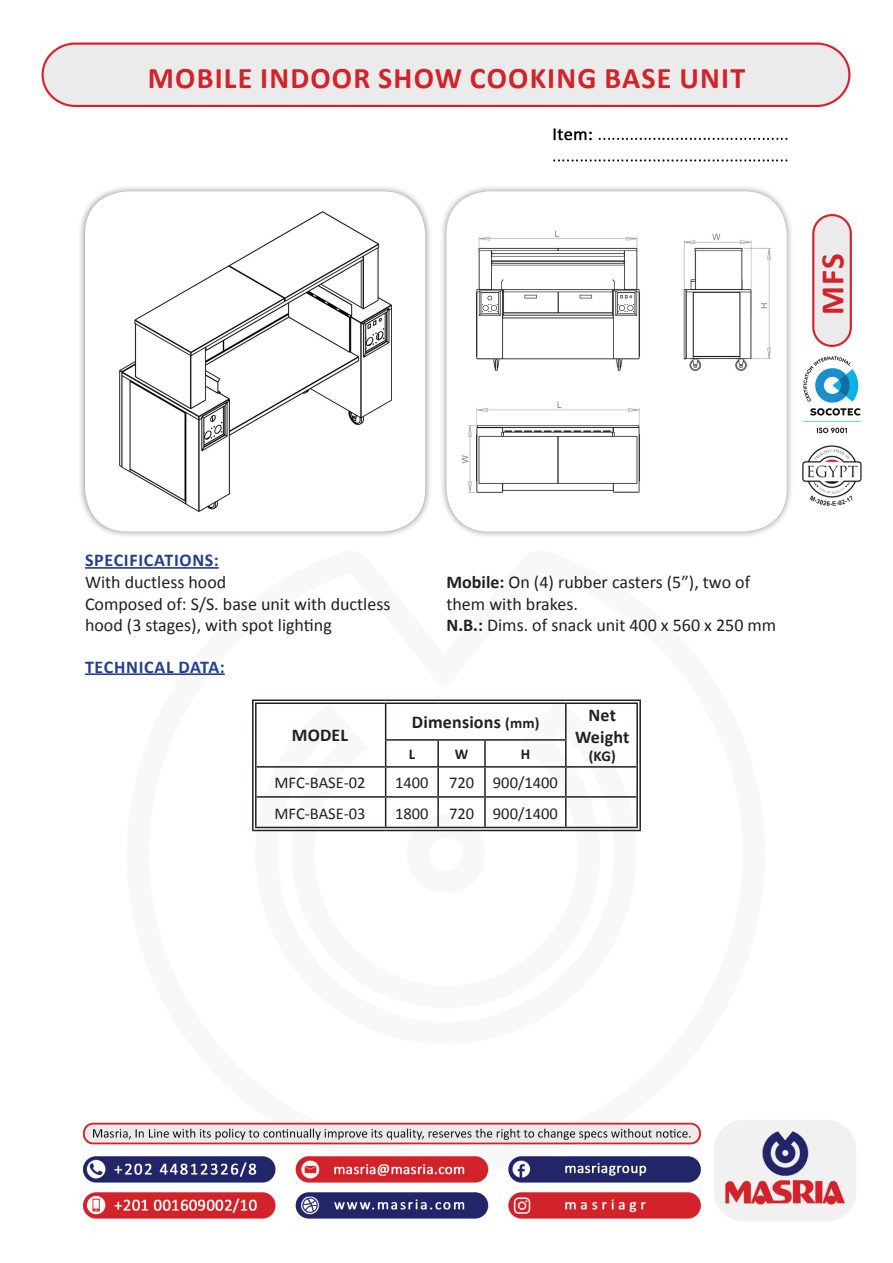
<style>
.page{position:relative;width:893px;height:1263px;background:#fff}
.page>*{position:absolute;margin:0;border:0;box-sizing:border-box;transform-origin:0 0}
.t1{font:700 33px "Calibri";color:#d1232a}
.t2{font:700 30px "Calibri";letter-spacing:.04em;color:#d1232a}
.t3{font:18px/21.6px "Calibri";color:#231f20}
.t4{font:700 18px "Calibri";letter-spacing:.04em;color:#253f8e}
.t5{font:700 18px/21.6px "Calibri";letter-spacing:.01em;color:#231f20;text-align:center}
.t6{font:16.5px "Calibri";color:#231f20}
.t7{font:700 15px "Calibri";color:#231f20}
.s1{font-weight:700}
.s2{font-size:15px}
</style>
<div class="page">
<img style="left:41px;top:42px;width:821px;height:1179px">
<hr style="left:85px;top:567px;width:134px;height:2px;background:#253f8e">
<hr style="left:85px;top:673px;width:140px;height:2px;background:#253f8e">
<div style="left:252px;top:699px;width:134px;height:5px;background:#fff"></div>
<div style="left:252px;top:704px;width:5px;height:36px;background:#fff"></div>
<div style="left:386px;top:699px;width:52px;height:5px;background:#fff"></div>
<div style="left:438px;top:699px;width:47px;height:5px;background:#fff"></div>
<div style="left:485px;top:699px;width:81px;height:5px;background:#fff"></div>
<div style="left:566px;top:699px;width:75px;height:5px;background:#fff"></div>
<div style="left:636px;top:704px;width:5px;height:36px;background:#fff"></div>
<div style="left:252px;top:740px;width:5px;height:27px;background:#fff"></div>
<div style="left:636px;top:740px;width:5px;height:27px;background:#fff"></div>
<div style="left:252px;top:767px;width:5px;height:30px;background:#fff"></div>
<div style="left:636px;top:767px;width:5px;height:30px;background:#fff"></div>
<div style="left:252px;top:797px;width:5px;height:30px;background:#fff"></div>
<div style="left:636px;top:797px;width:5px;height:30px;background:#fff"></div>
<hr style="left:252px;top:827px;width:134px;height:4px;background:#cbcaca">
<hr style="left:386px;top:827px;width:52px;height:4px;background:#c8c7c7">
<hr style="left:438px;top:827px;width:47px;height:4px;background:#c8c8c8">
<hr style="left:485px;top:827px;width:81px;height:4px;background:#c9c8c8">
<hr style="left:566px;top:827px;width:75px;height:4px;background:#cbcaca">
<hr style="left:385px;top:704px;width:1px;height:35px;background:#231f20">
<hr style="left:565px;top:704px;width:2px;height:35px;background:#231f20">
<hr style="left:385px;top:739px;width:53px;height:2px;background:#231f20">
<hr style="left:438px;top:739px;width:47px;height:2px;background:#231f20">
<hr style="left:437px;top:741px;width:2px;height:25px;background:#231f20">
<hr style="left:485px;top:739px;width:82px;height:2px;background:#231f20">
<hr style="left:484px;top:741px;width:2px;height:25px;background:#231f20">
<hr style="left:565px;top:741px;width:2px;height:25px;background:#231f20">
<hr style="left:257px;top:766px;width:129px;height:2px;background:#231f20">
<hr style="left:386px;top:766px;width:52px;height:2px;background:#231f20">
<hr style="left:438px;top:766px;width:47px;height:2px;background:#231f20">
<hr style="left:437px;top:768px;width:2px;height:28px;background:#231f20">
<hr style="left:485px;top:766px;width:81px;height:2px;background:#231f20">
<hr style="left:484px;top:768px;width:2px;height:28px;background:#231f20">
<hr style="left:566px;top:766px;width:70px;height:2px;background:#231f20">
<hr style="left:565px;top:768px;width:2px;height:28px;background:#231f20">
<hr style="left:257px;top:796px;width:129px;height:2px;background:#231f20">
<hr style="left:386px;top:796px;width:52px;height:2px;background:#231f20">
<svg style="left:385px;top:741px;width:1px;height:86px"></svg>
<hr style="left:438px;top:796px;width:47px;height:2px;background:#231f20">
<hr style="left:437px;top:798px;width:2px;height:29px;background:#231f20">
<hr style="left:485px;top:796px;width:81px;height:2px;background:#231f20">
<hr style="left:484px;top:798px;width:2px;height:29px;background:#231f20">
<hr style="left:566px;top:796px;width:70px;height:2px;background:#231f20">
<hr style="left:565px;top:798px;width:2px;height:29px;background:#231f20">
<hr style="left:252px;top:699px;width:134px;height:2px;background:#231f20">
<hr style="left:255px;top:702px;width:131px;height:2px;background:#231f20">
<hr style="left:252px;top:701px;width:2px;height:39px;background:#231f20">
<hr style="left:255px;top:704px;width:2px;height:36px;background:#231f20">
<hr style="left:386px;top:699px;width:52px;height:2px;background:#231f20">
<hr style="left:386px;top:702px;width:52px;height:2px;background:#231f20">
<hr style="left:438px;top:699px;width:47px;height:2px;background:#231f20">
<hr style="left:438px;top:702px;width:47px;height:2px;background:#231f20">
<hr style="left:485px;top:699px;width:81px;height:2px;background:#231f20">
<hr style="left:485px;top:702px;width:81px;height:2px;background:#231f20">
<hr style="left:566px;top:699px;width:75px;height:2px;background:#231f20">
<hr style="left:566px;top:702px;width:72px;height:2px;background:#231f20">
<hr style="left:636px;top:704px;width:2px;height:36px;background:#231f20">
<hr style="left:639px;top:701px;width:2px;height:39px;background:#231f20">
<hr style="left:252px;top:740px;width:2px;height:27px;background:#231f20">
<hr style="left:255px;top:740px;width:2px;height:27px;background:#231f20">
<hr style="left:636px;top:740px;width:2px;height:27px;background:#231f20">
<hr style="left:639px;top:740px;width:2px;height:27px;background:#231f20">
<hr style="left:252px;top:767px;width:2px;height:30px;background:#231f20">
<hr style="left:255px;top:767px;width:2px;height:30px;background:#231f20">
<hr style="left:636px;top:767px;width:2px;height:30px;background:#231f20">
<hr style="left:639px;top:767px;width:2px;height:30px;background:#231f20">
<hr style="left:252px;top:797px;width:2px;height:33px;background:#231f20">
<hr style="left:255px;top:797px;width:2px;height:30px;background:#231f20">
<hr style="left:636px;top:797px;width:2px;height:30px;background:#231f20">
<hr style="left:639px;top:797px;width:2px;height:33px;background:#231f20">
<hr style="left:255px;top:827px;width:131px;height:1px;background:#231f20">
<hr style="left:252px;top:830px;width:134px;height:1px;background:#231f20">
<hr style="left:386px;top:827px;width:52px;height:1px;background:#231f20">
<hr style="left:386px;top:830px;width:52px;height:1px;background:#231f20">
<hr style="left:438px;top:827px;width:47px;height:1px;background:#231f20">
<hr style="left:438px;top:830px;width:47px;height:1px;background:#231f20">
<hr style="left:485px;top:827px;width:81px;height:1px;background:#231f20">
<hr style="left:485px;top:830px;width:81px;height:1px;background:#231f20">
<hr style="left:566px;top:827px;width:72px;height:1px;background:#231f20">
<hr style="left:566px;top:830px;width:75px;height:1px;background:#231f20">
<div style="left:78px;top:185px;width:354px;height:354px;background:#231f20;opacity:.5"></div>
<img style="left:85px;top:191px;width:340px;height:340px">
<div style="left:440px;top:185px;width:354px;height:354px;background:#231f20;opacity:.5"></div>
<img style="left:446px;top:191px;width:341px;height:340px">
<p class="t2" style="left:148px;top:59px;width:599px">MOBILE INDOOR SHOW COOKING BASE UNIT</p>
<h1 class="t1" style="left:811px;top:315px;width:63px;rotate:-90deg">MFS</h1>
<p class="t4" style="left:85px;top:549px;width:135px">SPECIFICATIONS:</p>
<p class="t3" style="left:85px;top:571px;width:143px">With ductless hood</p>
<p class="t3" style="left:85px;top:593px;width:307px">Composed of: S/S. base unit with ductless hood (3 stages), with spot lighting</p>
<p class="t4" style="left:85px;top:655px;width:141px">TECHNICAL DATA:</p>
<p class="t5" style="left:292px;top:724px;width:58px">MODEL</p>
<p class="t3" style="left:446px;top:571px;width:305px"><span class="s1">Mobile:</span> On (4) rubber casters (5”), two of them with brakes.</p>
<p class="t3" style="left:446px;top:614px;width:331px"><span class="s1">N.B.:</span> Dims. of snack unit 400 x 560 x 250 mm</p>
<p class="t5" style="left:412px;top:711px;width:129px">Dimensions <span class="s2">(mm)</span></p>
<p class="t5" style="left:575px;top:704px;width:56px">Net<br>Weight</p>
<p class="t7" style="left:409px;top:744px;width:8px">L</p>
<p class="t7" style="left:455px;top:744px;width:15px">W</p>
<p class="t7" style="left:521px;top:744px;width:11px">H</p>
<p class="t7" style="left:589px;top:746px;width:28px">(KG)</p>
<p class="t6" style="left:274px;top:772px;width:92px">MFC-BASE-02</p>
<p class="t6" style="left:395px;top:772px;width:35px">1400</p>
<p class="t6" style="left:449px;top:772px;width:27px">720</p>
<p class="t6" style="left:493px;top:772px;width:66px">900/1400</p>
<p class="t6" style="left:274px;top:803px;width:92px">MFC-BASE-03</p>
<p class="t6" style="left:395px;top:803px;width:35px">1800</p>
<p class="t6" style="left:449px;top:803px;width:27px">720</p>
<p class="t6" style="left:493px;top:803px;width:66px">900/1400</p>
</div>
